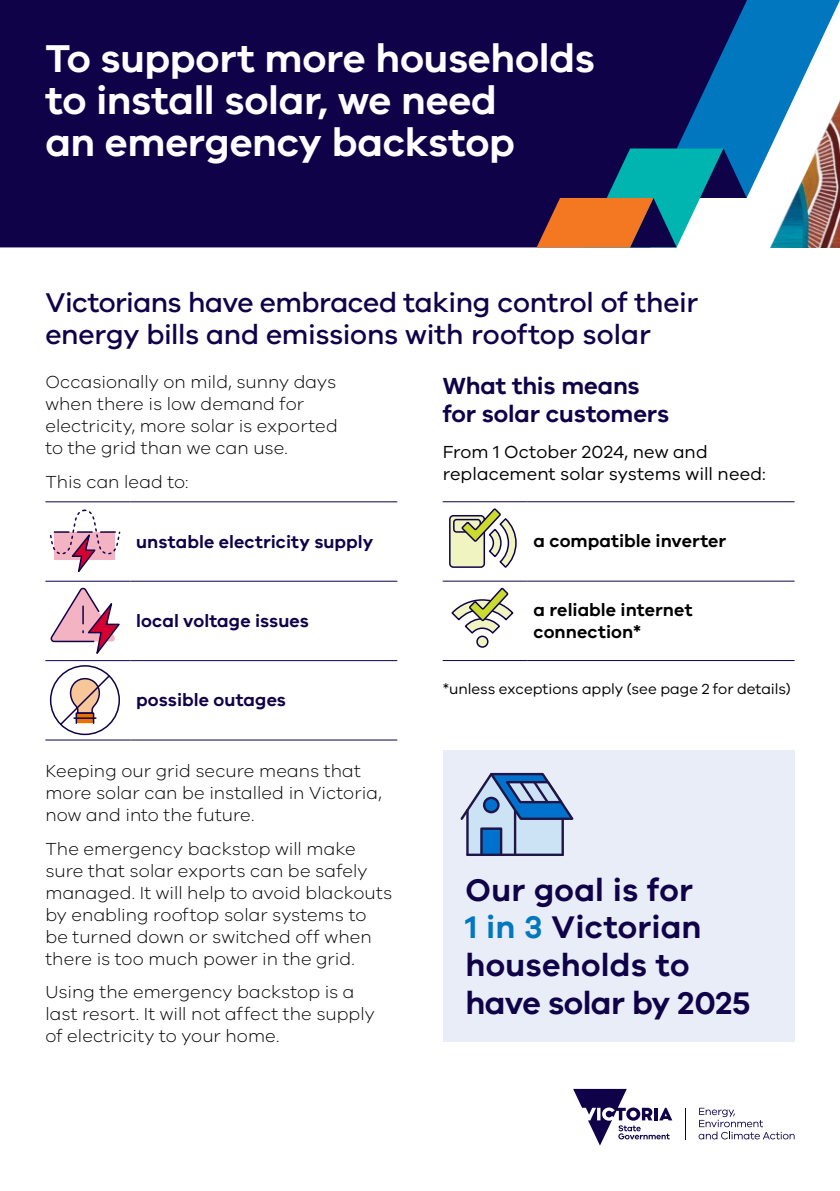
<style>
.page{position:relative;width:840px;height:1191px;background:#fff}
.page>*{position:absolute;margin:0;border:0;box-sizing:border-box;transform-origin:0 0}
.t1{font:600 40px/42px "VIC";letter-spacing:-.01em;color:#fff}
.t2{font:600 32.2px/37.6px "VIC";letter-spacing:.005em;color:#100249}
.t3{font:500 28px/32px "VIC";letter-spacing:-.01em;color:#100249}
.t4{font:600 24px/28px "VIC";letter-spacing:-.005em;color:#100249}
.t5{font:300 18px/22px "VIC";letter-spacing:.005em;color:#000}
.t6{font:600 18px "VIC";letter-spacing:.005em;color:#100249}
.t7{font:18px/22px "VIC";letter-spacing:.005em;color:#000}
.t8{font:600 18px/22px "VIC";letter-spacing:.005em;color:#000}
.t9{font:15px "VIC";color:#000}
.s1{color:#0077be}
</style>
<div class="page">
<hr style="left:45px;top:501px;width:85px;height:1px;background:#100249">
<hr style="left:130px;top:501px;width:267px;height:1px;background:#100249">
<hr style="left:45px;top:581px;width:85px;height:1px;background:#100249">
<hr style="left:130px;top:581px;width:267px;height:1px;background:#100249">
<hr style="left:45px;top:660px;width:85px;height:1px;background:#100249">
<hr style="left:130px;top:660px;width:267px;height:1px;background:#100249">
<hr style="left:45px;top:739px;width:85px;height:1px;background:#100249">
<hr style="left:130px;top:739px;width:267px;height:1px;background:#100249">
<hr style="left:442px;top:501px;width:85px;height:1px;background:#100249">
<hr style="left:527px;top:501px;width:267px;height:1px;background:#100249">
<hr style="left:442px;top:580px;width:85px;height:1px;background:#100249">
<hr style="left:527px;top:580px;width:267px;height:1px;background:#100249">
<hr style="left:442px;top:660px;width:85px;height:1px;background:#100249">
<hr style="left:527px;top:660px;width:267px;height:1px;background:#100249">
<svg style="left:573px;top:1089px;width:99px;height:56px"></svg>
<hr style="left:685px;top:1107px;width:1px;height:32px;background:#100249">
<svg style="left:698px;top:1107px;width:96px;height:32px"></svg>
<div style="left:0;top:0;width:536px;height:247px;background:#100249"></div>
<svg style="left:536px;top:0;width:303px;height:247px;background:#445b83"></svg>
<svg style="left:50px;top:509px;width:70px;height:63px"></svg>
<div style="left:449px;top:516px;width:35px;height:51px;background:#eff4c1;border-radius:4px"></div>
<div style="left:449px;top:515px;width:36px;height:53px;border:2px solid #100249;border-radius:4px"></div>
<div style="left:453px;top:519px;width:28px;height:14px;border:2px solid #100249;border-radius:3px"></div>
<svg style="left:460px;top:508px;width:57px;height:60px"></svg>
<div style="left:477px;top:636px;width:10px;height:11px;background:#eff4c1;border-radius:50%"></div>
<div style="left:476px;top:635px;width:12px;height:13px;border:2px solid #100249;border-radius:50%"></div>
<svg style="left:451px;top:587px;width:63px;height:47px"></svg>
<svg style="left:50px;top:587px;width:70px;height:67px"></svg>
<div style="left:50px;top:665px;width:70px;height:70px;border:2px solid #100249;border-radius:50%"></div>
<svg style="left:59px;top:674px;width:52px;height:52px"></svg>
<div style="left:75px;top:712px;width:19px;height:12px;background:#ea7200;border:2px solid #100249"></div>
<hr style="left:74px;top:717px;width:22px;height:2px;background:#100249">
<div style="left:442px;top:750px;width:352px;height:292px;background:#e8edf7"></div>
<hr style="left:467px;top:853px;width:95px;height:3px;background:#201547">
<svg style="left:460px;top:772px;width:114px;height:82px"></svg>
<h1 class="t1" style="left:45px;top:36px;width:550px">To support more households to install solar, we need<br>an emergency backstop</h1>
<h3 class="t3" style="left:45px;top:285px;width:653px">Victorians have embraced taking control of their energy bills and emissions with rooftop solar</h3>
<p class="t5" style="left:45px;top:370px;width:294px">Occasionally on mild, sunny days when there is low demand for electricity, more solar is exported to the grid than we can use.</p>
<p class="t5" style="left:45px;top:470px;width:145px">This can lead to:</p>
<h3 class="t4" style="left:442px;top:371px;width:228px">What this means for solar customers</h3>
<p class="t7" style="left:442px;top:441px;width:324px">From 1 October 2024, new and replacement solar systems will need:</p>
<p class="t6" style="left:136px;top:530px;width:238px">unstable electricity supply</p>
<p class="t6" style="left:136px;top:610px;width:174px">local voltage issues</p>
<p class="t6" style="left:136px;top:689px;width:151px">possible outages</p>
<p class="t5" style="left:45px;top:759px;width:337px">Keeping our grid secure means that more solar can be installed in Victoria, now and into the future.</p>
<p class="t5" style="left:45px;top:837px;width:348px">The emergency backstop will make sure that solar exports can be safely managed. It will help to avoid blackouts by enabling rooftop solar systems to be turned down or switched off when there is too much power in the grid.</p>
<p class="t5" style="left:45px;top:980px;width:330px">Using the emergency backstop is a last resort. It will not affect the supply of electricity to your home.</p>
<p class="t8" style="left:533px;top:530px;width:194px">a compatible inverter</p>
<p class="t8" style="left:533px;top:598px;width:160px">a reliable internet connection*</p>
<p class="t9" style="left:442px;top:679px;width:349px">*unless exceptions apply (see page 2 for details)</p>
<h2 class="t2" style="left:465px;top:870px;width:286px">Our goal is for<br><span class="s1">1 in 3</span> Victorian households to have solar by 2025</h2>
</div>
